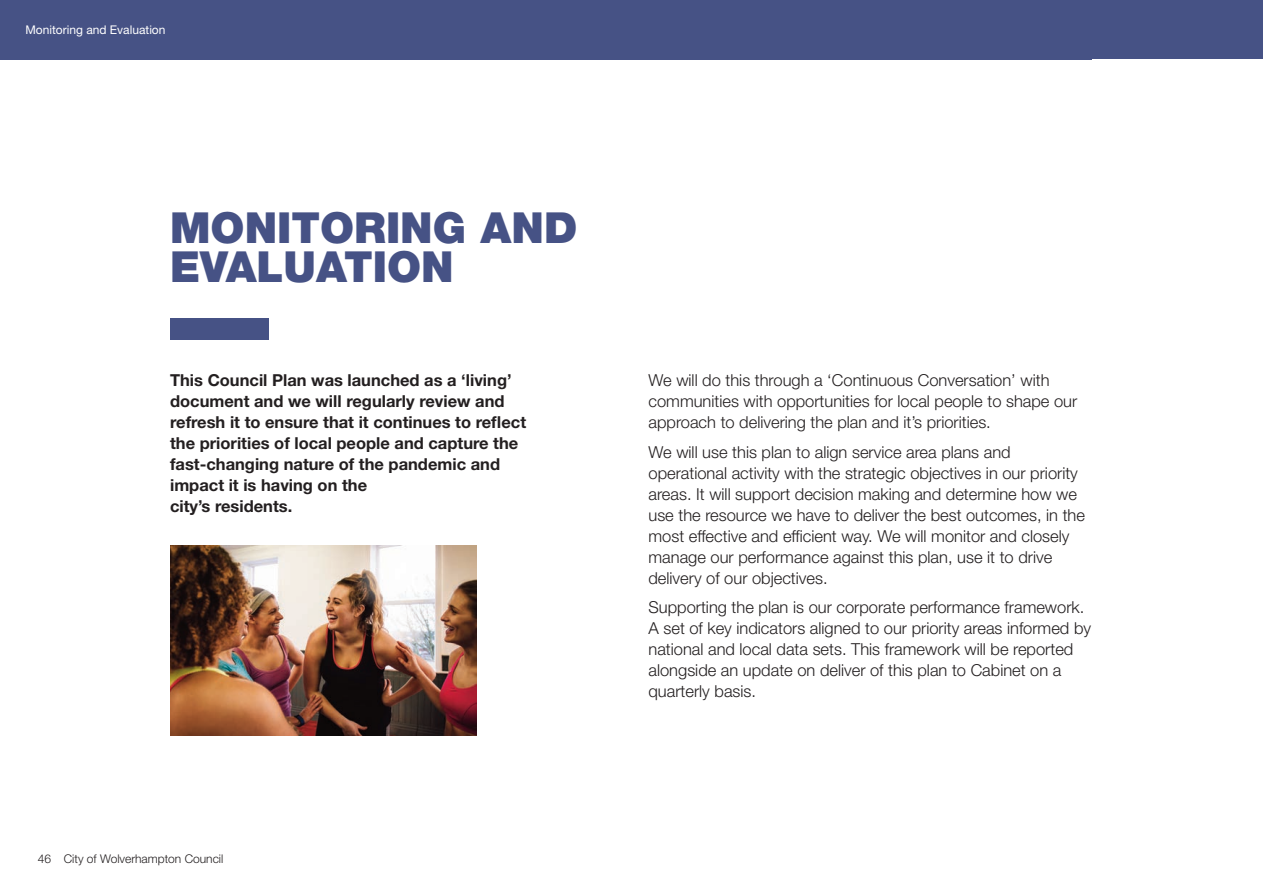
<style>
.page{position:relative;width:1263px;height:893px;background:#fff}
.page>*{position:absolute;margin:0;border:0;box-sizing:border-box;transform-origin:0 0}
.t1{font:900 42.9px/38.4px "Helvetica Neue LT Std";color:#465285}
.t2{font:300 16.5px/21px "Helvetica Neue LT Std";color:#231f20}
.t3{font:700 16.5px/21px "Helvetica Neue LT Std";color:#231f20}
.t4{font:300 12px "Helvetica Neue LT Std";color:#231f20}
.t5{font:12px "Helvetica Neue LT Std";color:#fff}
</style>
<div class="page">
<div style="left:0;top:0;width:1263px;height:60px;background:#465285"></div>
<div style="left:170px;top:318px;width:99px;height:21px;background:#465285"></div>
<img style="left:170px;top:546px;width:306px;height:190px">
<p class="t5" style="left:26px;top:25px;width:142px">Monitoring and Evaluation</p>
<p class="t1" style="left:170px;top:209px;width:409px">MONITORING AND<br>EVALUATION</p>
<p class="t3" style="left:170px;top:371px;width:358px">This Council Plan was launched as a ‘living’ document and we will regularly review and refresh it to ensure that it continues to reflect the priorities of local people and capture the fast-changing nature of the pandemic and impact it is having on the<br>city’s residents.</p>
<p class="t2" style="left:648px;top:371px;width:430px">We will do this through a ‘Continuous Conversation’ with communities with opportunities for local people to shape our approach to delivering the plan and it’s priorities.</p>
<p class="t2" style="left:648px;top:443px;width:438px">We will use this plan to align service area plans and operational activity with the strategic objectives in our priority areas. It will support decision making and determine how we use the resource we have to deliver the best outcomes, in the most effective and efficient way. We will monitor and closely manage our performance against this plan, use it to drive delivery of our objectives.</p>
<p class="t2" style="left:648px;top:598px;width:444px">Supporting the plan is our corporate performance framework.<br>A set of key indicators aligned to our priority areas informed by national and local data sets. This framework will be reported alongside an update on deliver of this plan to Cabinet on a quarterly basis.</p>
<p class="t4" style="left:38px;top:855px;width:15px">46</p>
<p class="t4" style="left:64px;top:855px;width:161px">City of Wolverhampton Council</p>
</div>
